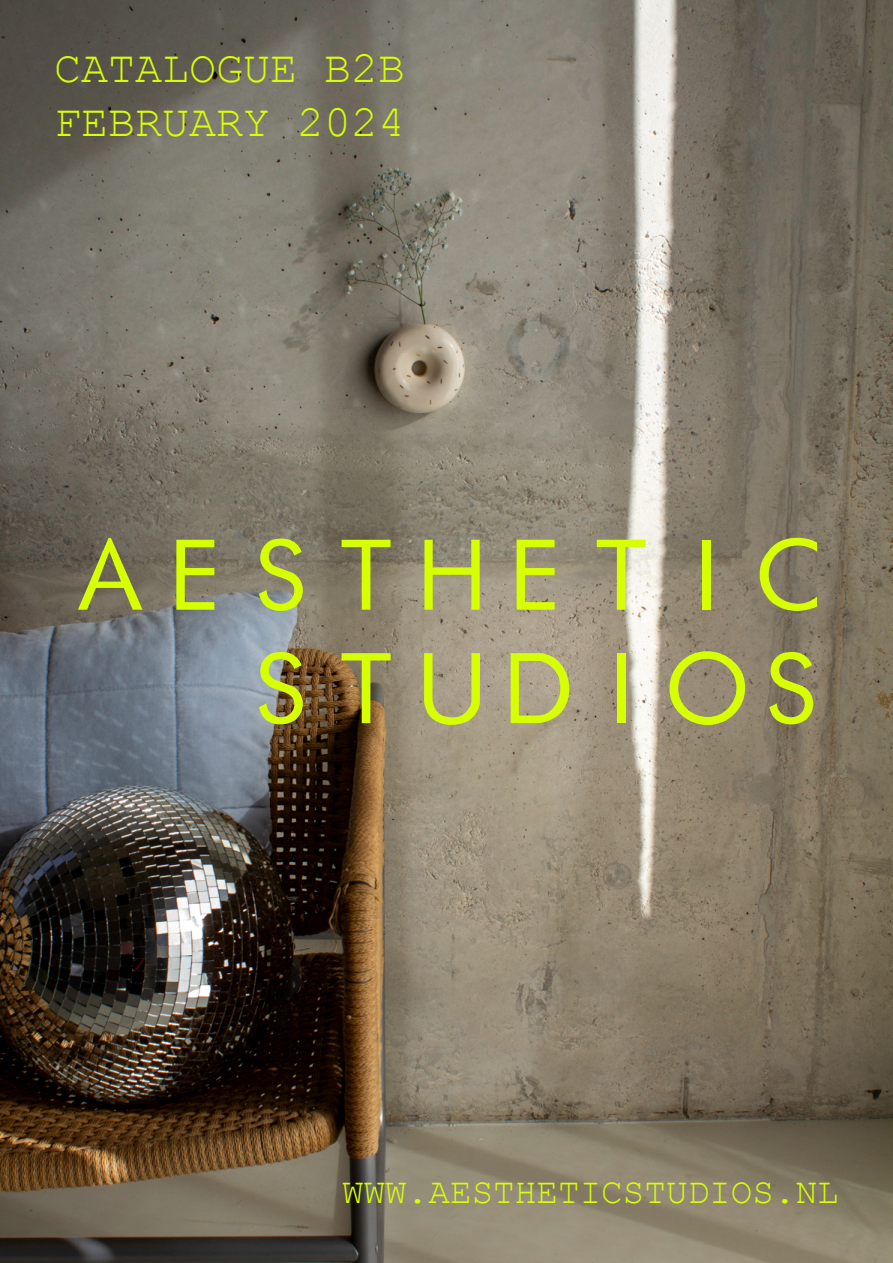
<style>
.page{position:relative;width:893px;height:1263px;background:#fff}
.page>*{position:absolute;margin:0;border:0;box-sizing:border-box;transform-origin:0 0}
.t1{font:94.5px/113.4px "Futurist Fixed Width";letter-spacing:-.1em;color:#d7ff04;text-align:right}
.t2{font:45px/54px "Courier New";color:#d7ff04}
.t3{font:36px "Courier New";color:#d7ff04}
</style>
<div class="page">
<img style="left:0;top:0;width:893px;height:1263px">
<p class="t2" style="left:54px;top:39px;width:352px">CATALOGUE B2B<br>FEBRUARY 2024</p>
<h1 class="t1" style="left:64px;top:517px;width:776px">AESTHETIC<br>STUDIOS</h1>
<p class="t3" style="left:342px;top:1170px;width:498px">WWW.AESTHETICSTUDIOS.NL</p>
</div>
